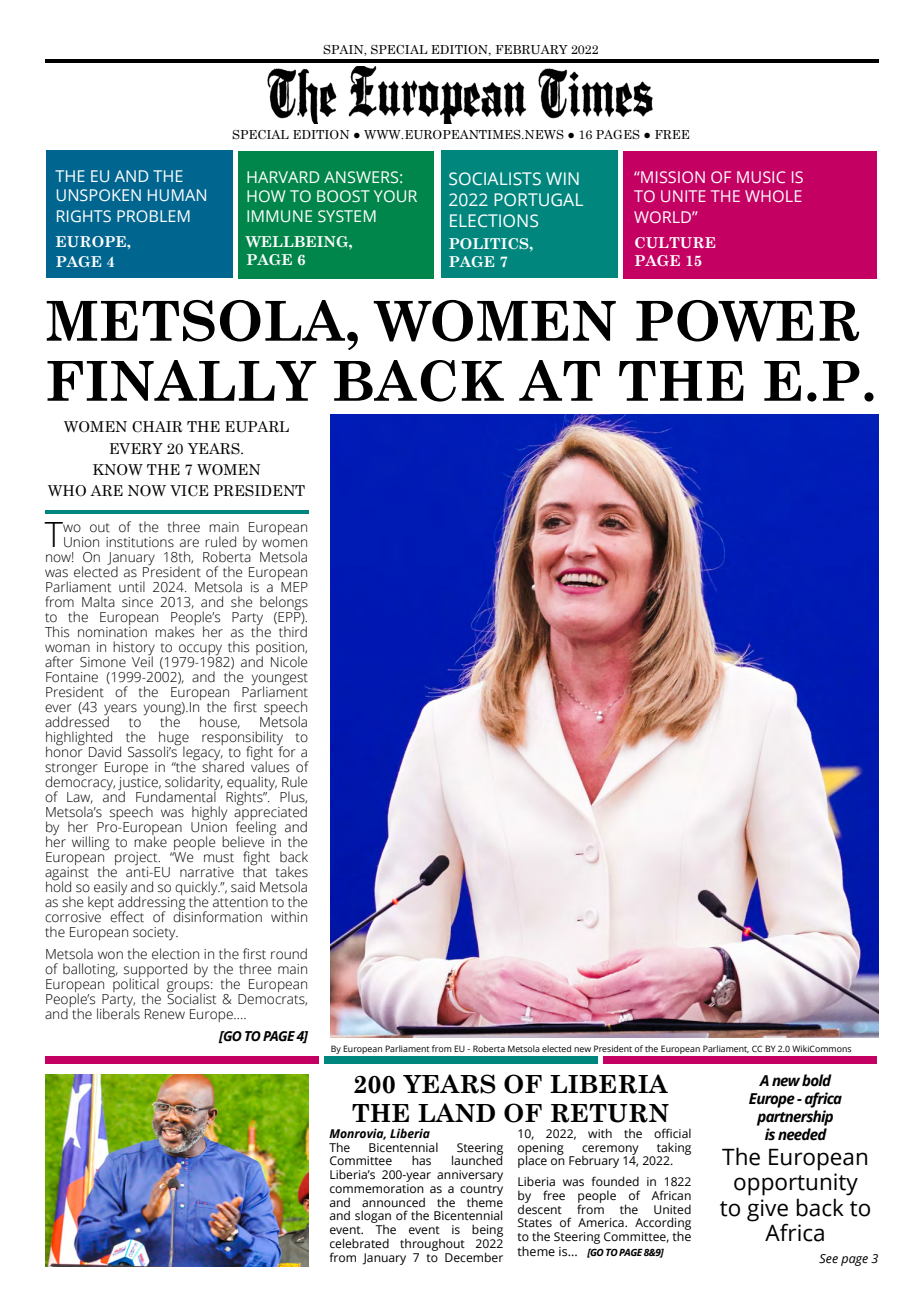
<style>
.page{position:relative;width:922px;height:1312px;background:#fff}
.page>*{position:absolute;margin:0;border:0;box-sizing:border-box;transform-origin:0 0}
.t1{font:700 55px/60px "Century Schoolbook";color:#000}
.t2{font:300 34.75px "Open Sans";color:#000}
.t3{font:700 25px/28.5px "Century Schoolbook";color:#000}
.t4{font:22.5px/25px "Open Sans";color:#000;text-align:center}
.t5{font:17.5px/21px "Open Sans";color:#fff}
.t6{font:16.25px/19.5px "Open Sans";color:#fff}
.t7{font:15px/21.2px "Century Schoolbook";color:#000;text-align:center}
.t8{font:700 15px/18px "Century Schoolbook";color:#fff}
.t9{font:italic 700 15px/18px "Open Sans";letter-spacing:-.05em;color:#000;text-align:center}
.t10{font:300 13.75px/15px "Open Sans";color:#000;text-align:justify}
.t11{font:italic 700 13.75px "Open Sans";letter-spacing:-.05em;color:#000}
.t12{font:12.5px "Century Schoolbook";color:#000}
.t13{font:italic 12.5px "Open Sans";color:#000}
.t14{font:12.12px/13.8px "Open Sans";color:#000;text-align:justify}
.t15{font:italic 700 12.12px "Open Sans";color:#000}
.t16{font:italic 700 10px "Open Sans";letter-spacing:-.05em;color:#000}
.t17{font:8.75px "Open Sans";color:#000}
.s1{font-size:12.5px}
.s2{font-weight:400;font-style:normal;font-size:12.5px}
</style>
<div class="page">
<div style="left:238px;top:151px;width:196px;height:127px;background:#00854a"></div>
<div style="left:623px;top:151px;width:253px;height:127px;background:#c40063"></div>
<div style="left:45px;top:1055px;width:273px;height:8px;background:#c40063"></div>
<svg style="left:45px;top:510px;width:263px;height:3px"></svg>
<div style="left:324px;top:1055px;width:273px;height:8px;background:#00867d"></div>
<div style="left:46px;top:150px;width:186px;height:127px;background:#006690"></div>
<div style="left:603px;top:1055px;width:273px;height:8px;background:#c40063"></div>
<div style="left:441px;top:150px;width:176px;height:127px;background:#00867d"></div>
<img style="left:330px;top:414px;width:548px;height:622px">
<img style="left:45px;top:1074px;width:263px;height:192px">
<img style="left:267px;top:66px;width:386px;height:57px">
<hr style="left:45px;top:59px;width:833px;height:3px;background:#000">
<p class="t12" style="left:323px;top:39px;width:277px">SPAIN, SPECIAL EDITION, FEBRUARY 2022</p>
<p class="t12" style="left:232px;top:124px;width:459px">SPECIAL EDITION ● WWW.EUROPEANTIMES.NEWS ● 16 PAGES ● FREE</p>
<p class="t6" style="left:634px;top:167px;width:171px">“MISSION OF MUSIC IS<br>TO UNITE THE WHOLE</p>
<p class="t6" style="left:634px;top:207px;width:65px">WORLD”</p>
<p class="t8" style="left:634px;top:233px;width:83px">CULTURE<br>PAGE 15</p>
<p class="t6" style="left:55px;top:165px;width:153px">THE EU AND THE<br>UNSPOKEN HUMAN</p>
<p class="t6" style="left:55px;top:206px;width:137px">RIGHTS PROBLEM</p>
<p class="t8" style="left:55px;top:231px;width:77px;line-height:19.5px">EUROPE,<br>PAGE 4</p>
<p class="t6" style="left:246px;top:167px;width:173px">HARVARD ANSWERS:<br>HOW TO BOOST YOUR<br>IMMUNE SYSTEM</p>
<p class="t8" style="left:246px;top:232px;width:108px">WELLBEING,<br>PAGE 6</p>
<h1 class="t1" style="left:45px;top:288px;width:832px">METSOLA, WOMEN POWER<br>FINALLY BACK AT THE E.P.</h1>
<p class="t5" style="left:448px;top:167px;width:136px">SOCIALISTS WIN<br>2022 PORTUGAL<br>ELECTIONS</p>
<p class="t8" style="left:448px;top:233px;width:86px">POLITICS,<br>PAGE 7</p>
<p class="t7" style="left:48px;top:415px;width:259px">WOMEN CHAIR THE EUPARL<br>EVERY 20 YEARS.<br>KNOW THE 7 WOMEN<br>WHO ARE NOW VICE PRESIDENT</p>
<h2 class="t2" style="left:45px;top:510px;width:20px">T</h2>
<p class="t10" style="left:63px;top:518px;width:246px">wo out of the three main European</p>
<p class="t10" style="left:63px;top:533px;width:246px">Union institutions are ruled by women</p>
<p class="t10" style="left:45px;top:548px;width:264px">now! On January 18th, Roberta Metsola</p>
<p class="t10" style="left:45px;top:563px;width:264px">was elected as President of the European</p>
<p class="t10" style="left:45px;top:578px;width:264px">Parliament until 2024. Metsola is a MEP</p>
<p class="t10" style="left:45px;top:593px;width:264px">from Malta since 2013, and she belongs</p>
<p class="t10" style="left:45px;top:608px;width:264px">to the European People’s Party (EPP).</p>
<p class="t10" style="left:45px;top:623px;width:264px">This nomination makes her as the third</p>
<p class="t10" style="left:45px;top:638px;width:264px">woman in history to occupy this position,</p>
<p class="t10" style="left:45px;top:653px;width:264px">after Simone Veil (1979-1982) and Nicole</p>
<p class="t10" style="left:45px;top:668px;width:264px">Fontaine (1999-2002), and the youngest</p>
<p class="t10" style="left:45px;top:683px;width:264px">President of the European Parliament</p>
<p class="t10" style="left:45px;top:698px;width:264px">ever (43 years young).In the first speech</p>
<p class="t10" style="left:45px;top:713px;width:67px">addressed</p>
<p class="t10" style="left:129px;top:713px;width:14px">to</p>
<p class="t10" style="left:160px;top:713px;width:22px">the</p>
<p class="t10" style="left:199px;top:713px;width:43px">house,</p>
<p class="t10" style="left:45px;top:713px;width:264px;text-indent:214px">Metsola highlighted the huge responsibility to honor David Sassoli’s legacy, to fight for a stronger Europe in “the shared values of democracy, justice, solidarity, equality, Rule of Law, and Fundamental Rights”. Plus, Metsola’s speech was highly appreciated by her Pro-European Union feeling and her willing to make people believe in the European project. “We must fight back against the anti-EU narrative that takes hold so easily and so quickly.”, said Metsola as she kept addressing the attention to the corrosive effect of disinformation within the European society.</p>
<p class="t10" style="left:45px;top:945px;width:264px">Metsola won the election in the first round of balloting, supported by the three main European political groups: the European People’s Party, the Socialist &amp; Democrats, and the liberals Renew Europe....</p>
<p class="t11" style="left:219px;top:1026px;width:90px">[GO TO PAGE 4]</p>
<p class="t17" style="left:330px;top:1042px;width:522px">By European Parliament from EU - Roberta Metsola elected new President of the European Parliament, CC BY 2.0 WikiCommons</p>
<p class="t9" style="left:748px;top:1071px;width:95px">A new bold<br>Europe - africa partnership<br>is needed</p>
<h3 class="t4" style="left:719px;top:1143px;width:153px">The European opportunity to give back to<br>Africa</h3>
<p class="t13" style="left:819px;top:1249px;width:60px">See page 3</p>
<h3 class="t3" style="left:351px;top:1068px;width:319px">200 YEARS OF LIBERIA<br>THE LAND OF RETURN</h3>
<p class="t14" style="left:517px;top:1125px;width:175px">10, 2022, with the official opening</p>
<p class="t15" style="left:329px;top:1124px;width:102px">Monrovia, Liberia</p>
<p class="t14" style="left:329px;top:1139px;width:22px">The</p>
<p class="t14" style="left:368px;top:1139px;width:71px">Bicentennial</p>
<p class="t14" style="left:456px;top:1139px;width:48px">Steering</p>
<p class="t14" style="left:329px;top:1153px;width:64px">Committee</p>
<p class="t14" style="left:411px;top:1153px;width:21px">has</p>
<p class="t14" style="left:517px;top:1139px;width:175px;text-indent:139px">taking place on February 14, 2022.</p>
<p class="t14" style="left:517px;top:1174px;width:175px">Liberia was founded in 1822 by free people of African descent from the United States of America. According to the Steering Committee, <span class="s1">the</span></p>
<p class="t16" style="left:517px;top:1245px;width:148px"><span class="s2">theme is...</span> [GO TO PAGE 8&amp;9]</p>
<p class="t14" style="left:582px;top:1139px;width:58px">ceremony</p>
<p class="t14" style="left:329px;top:1153px;width:175px;text-indent:122px">launched Liberia’s 200-year anniversary commemoration as a country and announced the theme and slogan of the Bicentennial event. The event is being celebrated throughout 2022 from January 7 to December</p>
</div>
